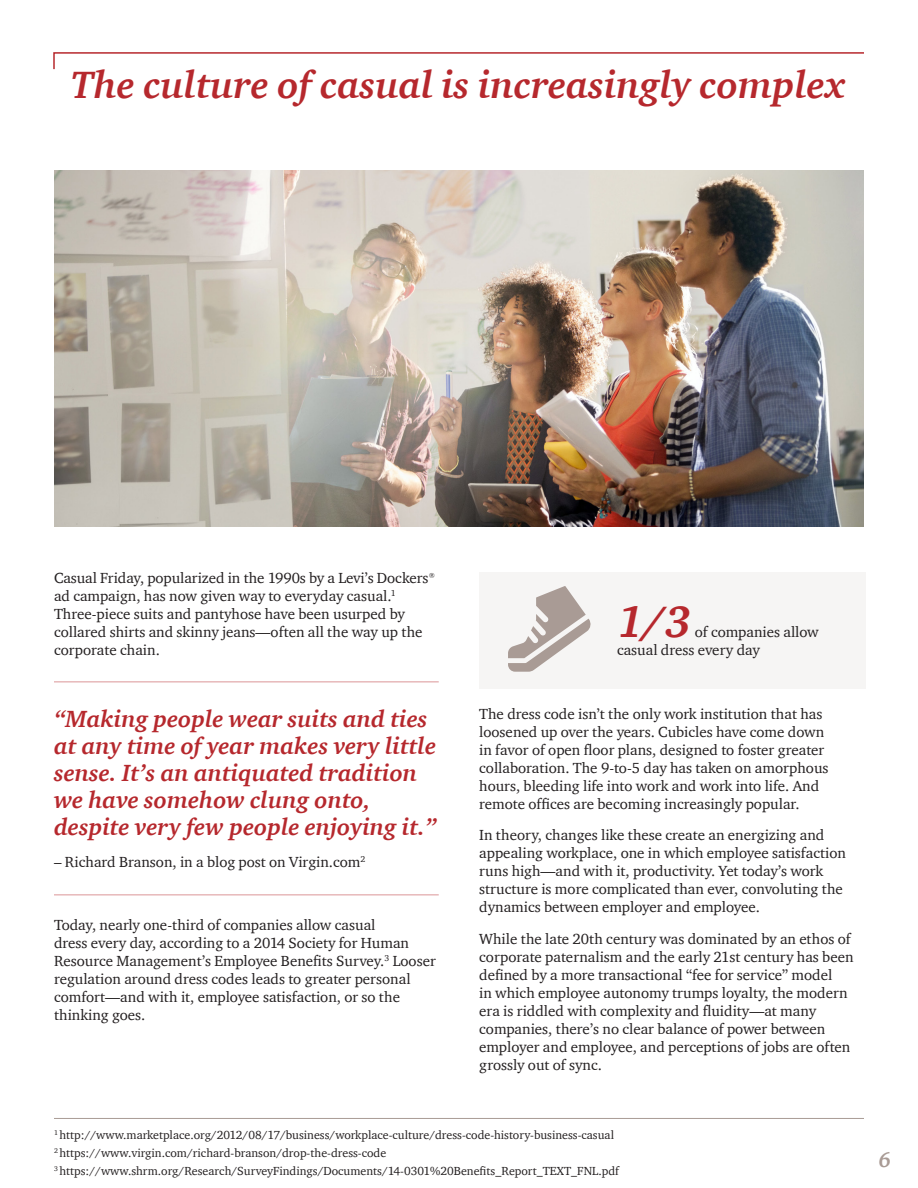
<style>
.page{position:relative;width:918px;height:1188px;background:#fff}
.page>*{position:absolute;margin:0;border:0;box-sizing:border-box;transform-origin:0 0}
.t1{font:italic 700 45px "ITC Charter Com";color:#b6282d}
.t2{font:italic 700 39px "ITC Charter Com";color:#b6282d}
.t3{font:italic 700 24px/27px "ITC Charter Com";color:#b6282d}
.t4{font:italic 700 21px "ITC Charter Com";color:#a99b95}
.t5{font:15px/18px "ITC Charter Com";color:#231f20}
.t6{font:12px/18px "ITC Charter Com";color:#231f20}
</style>
<div class="page">
<img style="left:54px;top:171px;width:810px;height:355px">
<div style="left:479px;top:572px;width:386px;height:117px;background:#f6f5f4"></div>
<hr style="left:54px;top:682px;width:385px;height:1px;background:#b6282d">
<hr style="left:54px;top:895px;width:385px;height:1px;background:#b6282d">
<hr style="left:54px;top:1118px;width:810px;height:1px;background:#a99b95">
<svg style="left:508px;top:586px;width:83px;height:86px"></svg>
<svg style="left:53px;top:52px;width:811px;height:18px"></svg>
<p class="t2" style="left:71px;top:61px;width:776px">The culture of casual is increasingly complex</p>
<p class="t5" style="left:54px;top:569px;width:383px">Casual Friday, popularized in the 1990s by a Levi’s Dockers® ad campaign, has now given way to everyday casual.<sup>1<br></sup>Three-piece suits and pantyhose have been usurped by collared shirts and skinny jeans—often all the way up the corporate chain.</p>
<p class="t3" style="left:54px;top:705px;width:384px">“Making people wear suits and ties at any time of year makes very little sense. It’s an antiquated tradition we have somehow clung onto, despite very few people enjoying it.”</p>
<p class="t5" style="left:54px;top:852px;width:313px">– Richard Branson, in a blog post on Virgin.com<sup>2</sup></p>
<p class="t5" style="left:54px;top:915px;width:383px">Today, nearly one-third of companies allow casual<br>dress every day, according to a 2014 Society for Human Resource Management’s Employee Benefits Survey.<sup>3</sup> Looser regulation around dress codes leads to greater personal comfort—and with it, employee satisfaction, or so the thinking goes.</p>
<p class="t1" style="left:617px;top:594px;width:76px">1/3</p>
<p class="t5" style="left:617px;top:622px;width:203px;text-indent:78px">of companies allow casual dress every day</p>
<p class="t5" style="left:479px;top:705px;width:351px">The dress code isn’t the only work institution that has loosened up over the years. Cubicles have come down in favor of open floor plans, designed to foster greater collaboration. The 9-to-5 day has taken on amorphous hours, bleeding life into work and work into life. And remote offices are becoming increasingly popular.</p>
<p class="t5" style="left:479px;top:826px;width:368px">In theory, changes like these create an energizing and appealing workplace, one in which employee satisfaction runs high—and with it, productivity. Yet today’s work structure is more complicated than ever, convoluting the dynamics between employer and employee.</p>
<p class="t5" style="left:479px;top:930px;width:376px">While the late 20th century was dominated by an ethos of corporate paternalism and the early 21st century has been defined by a more transactional “fee for service” model<br>in which employee autonomy trumps loyalty, the modern era is riddled with complexity and fluidity—at many companies, there’s no clear balance of power between employer and employee, and perceptions of jobs are often grossly out of sync.</p>
<p class="t6" style="left:54px;top:1125px;width:562px"><sup>1</sup> http://www.marketplace.org/2012/08/17/business/workplace-culture/dress-code-history-business-casual<br><sup>2</sup> https://www.virgin.com/richard-branson/drop-the-dress-code</p>
<p class="t6" style="left:54px;top:1161px;width:567px"><sup>3</sup> https://www.shrm.org/Research/SurveyFindings/Documents/14-0301%20Benefits_Report_TEXT_FNL.pdf</p>
<p class="t4" style="left:879px;top:1147px;width:14px">6</p>
</div>
